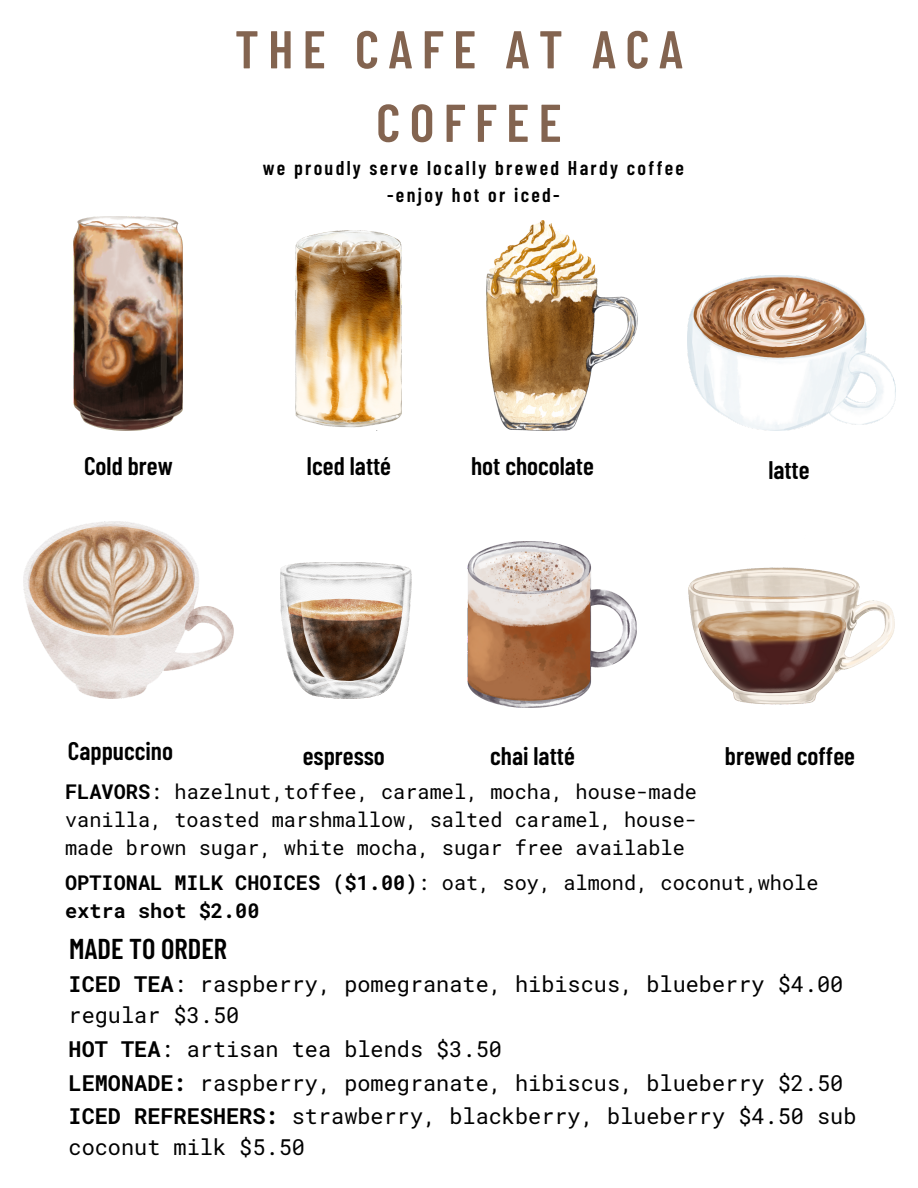
<style>
.page{position:relative;width:918px;height:1188px;background:#fff}
.page>*{position:absolute;margin:0;border:0;box-sizing:border-box;transform-origin:0 0}
.t1{font:600 53.1px/73.5px "Barlow Condensed";letter-spacing:.175em;color:#836450;text-align:center}
.t2{font:600 28.65px "Barlow Condensed";color:#000}
.t3{font:600 25.35px "Barlow Condensed";color:#000}
.t4{font:21.9px/30.3px "Roboto Mono";color:#000}
.t5{font:20.25px/28px "Roboto Mono";color:#000;text-align:justify}
.t6{font:700 20.25px/28.2px "Roboto Mono";color:#000}
.t7{font:600 19.95px/27.6px "Barlow Condensed";letter-spacing:.115em;color:#000;text-align:center}
.s1{font-weight:700}
.s2{font-weight:400}
</style>
<div class="page">
<img style="left:486px;top:220px;width:152px;height:211px">
<img style="left:687px;top:276px;width:208px;height:155px">
<img style="left:74px;top:217px;width:109px;height:214px">
<img style="left:23px;top:521px;width:211px;height:177px">
<img style="left:468px;top:541px;width:168px;height:167px">
<img style="left:688px;top:567px;width:206px;height:138px">
<img style="left:296px;top:230px;width:106px;height:201px">
<img style="left:281px;top:562px;width:130px;height:137px">
<h1 class="t1" style="left:235px;top:10px;width:450px">THE CAFE AT ACA<br>COFFEE</h1>
<h3 class="t7" style="left:263px;top:153px;width:423px">we proudly serve locally brewed Hardy coffee -enjoy hot or iced-</h3>
<p class="t3" style="left:84px;top:449px;width:90px">Cold brew</p>
<p class="t3" style="left:471px;top:449px;width:124px">hot chocolate</p>
<h3 class="t3" style="left:307px;top:449px;width:86px">Iced latté</h3>
<h3 class="t3" style="left:768px;top:454px;width:43px">latte</h3>
<p class="t3" style="left:68px;top:735px;width:107px">Cappuccino</p>
<p class="t3" style="left:490px;top:740px;width:86px">chai latté</p>
<h3 class="t3" style="left:303px;top:740px;width:84px">espresso</h3>
<h3 class="t3" style="left:725px;top:740px;width:132px">brewed coffee</h3>
<p class="t5" style="left:65px;top:777px;width:633px"><span class="s1">FLAVORS</span>: hazelnut,toffee, caramel, mocha, house-made vanilla, toasted marshmallow, salted caramel, house&shy;made brown sugar, white mocha, sugar free available</p>
<p class="t6" style="left:65px;top:868px;width:755px">OPTIONAL MILK CHOICES ($1.00)<span class="s2">: oat, soy, almond, coconut,whole </span>extra shot $2.00</p>
<h2 class="t2" style="left:69px;top:931px;width:159px">MADE TO ORDER</h2>
<p class="t4" style="left:69px;top:969px;width:776px"><span class="s1">ICED TEA</span>: raspberry, pomegranate, hibiscus, blueberry $4.00 regular $3.50</p>
<p class="t4" style="left:69px;top:1033px;width:435px"><span class="s1">HOT TEA</span>: artisan tea blends $3.50</p>
<p class="t4" style="left:69px;top:1067px;width:776px"><span class="s1">LEMONADE:</span> raspberry, pomegranate, hibiscus, blueberry $2.50</p>
<p class="t4" style="left:69px;top:1101px;width:789px"><span class="s1">ICED REFRESHERS:</span> strawberry, blackberry, blueberry $4.50 sub coconut milk $5.50</p>
</div>
